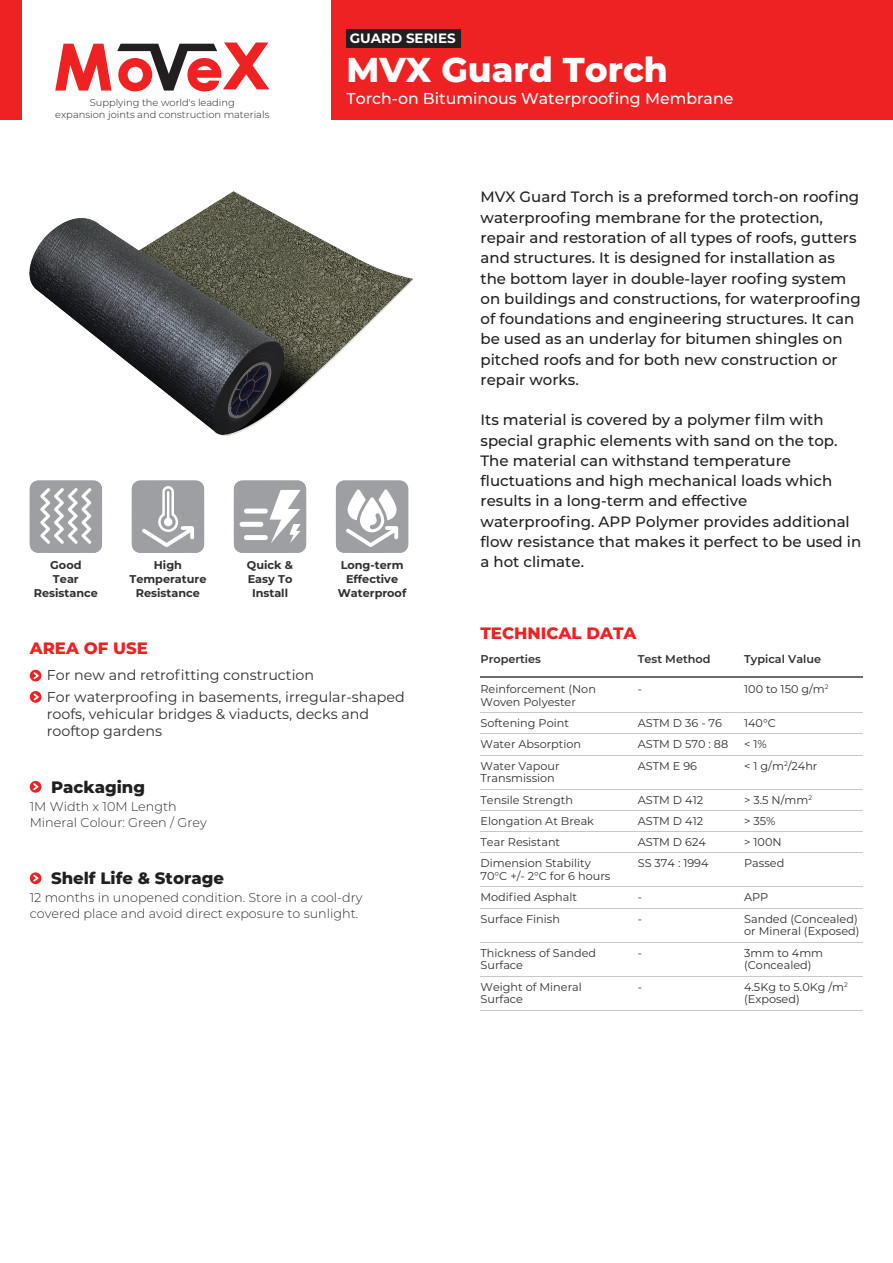
<style>
.page{position:relative;width:893px;height:1263px;background:#fff}
.page>*{position:absolute;margin:0;border:0;box-sizing:border-box;transform-origin:0 0}
.t1{font:800 34.5px "Montserrat";color:#fff}
.t2{font:800 16.5px "Montserrat";color:#231f20}
.t3{font:800 16.5px "Montserrat";color:#ee2123}
.t4{font:500 15.75px "Montserrat";color:#fff}
.t5{font:500 15px/20.2px "Montserrat";color:#231f20}
.t6{font:14.25px/21.3px "Montserrat";color:#312f30}
.t7{font:700 13.5px "Montserrat";color:#fff}
.t8{font:300 12.75px/15.8px "Montserrat";color:#312f30}
.t9{font:11.25px/12.8px "Montserrat";color:#312f30}
.t10{font:700 11.25px/14.2px "Montserrat";color:#312f30;text-align:center}
.t11{font:600 11.25px "Montserrat";color:#312f30}
.t12{font:300 9.9px "Montserrat";color:#231f20}
</style>
<div class="page">
<div style="left:332px;top:0;width:561px;height:119px;background:#ee2123"></div>
<div style="left:347px;top:30px;width:114px;height:18px;background:#231f20"></div>
<div style="left:0;top:0;width:21px;height:119px;background:#ee2123"></div>
<svg style="left:55px;top:43px;width:214px;height:48px"></svg>
<svg style="left:30px;top:781px;width:11px;height:12px"></svg>
<svg style="left:30px;top:872px;width:11px;height:12px"></svg>
<svg style="left:30px;top:670px;width:11px;height:11px"></svg>
<svg style="left:30px;top:691px;width:11px;height:12px"></svg>
<img style="left:30px;top:191px;width:382px;height:245px">
<svg style="left:30px;top:480px;width:72px;height:73px"></svg>
<svg style="left:132px;top:480px;width:72px;height:73px;background:#abacaf"></svg>
<svg style="left:336px;top:480px;width:72px;height:73px"></svg>
<svg style="left:234px;top:480px;width:72px;height:73px"></svg>
<hr style="left:480px;top:676px;width:383px;height:1px;background:#6c6d70">
<hr style="left:480px;top:712px;width:383px;height:1px;background:#c7c8ca">
<hr style="left:480px;top:733px;width:383px;height:1px;background:#c7c8ca">
<hr style="left:480px;top:755px;width:383px;height:1px;background:#c7c8ca">
<hr style="left:480px;top:789px;width:383px;height:1px;background:#c7c8ca">
<hr style="left:480px;top:810px;width:383px;height:1px;background:#c7c8ca">
<hr style="left:480px;top:831px;width:383px;height:1px;background:#c7c8ca">
<hr style="left:480px;top:853px;width:383px;height:1px;background:#c7c8ca">
<hr style="left:480px;top:887px;width:383px;height:1px;background:#c7c8ca">
<hr style="left:480px;top:908px;width:383px;height:1px;background:#c7c8ca">
<hr style="left:480px;top:942px;width:383px;height:1px;background:#c7c8ca">
<hr style="left:480px;top:976px;width:383px;height:1px;background:#c7c8ca">
<hr style="left:480px;top:1010px;width:383px;height:1px;background:#c7c8ca">
<p class="t7" style="left:350px;top:29px;width:107px">GUARD SERIES</p>
<h1 class="t1" style="left:347px;top:45px;width:323px">MVX Guard Torch</h1>
<p class="t12" style="left:90px;top:96px;width:147px">Supplying the world's leading</p>
<p class="t4" style="left:347px;top:87px;width:388px">Torch-on Bituminous Waterproofing Membrane</p>
<p class="t12" style="left:55px;top:108px;width:216px">expansion joints and construction materials</p>
<p class="t10" style="left:34px;top:557px;width:66px">Good<br>Tear<br>Resistance</p>
<p class="t10" style="left:129px;top:557px;width:79px">High<br>Temperature<br>Resistance</p>
<p class="t10" style="left:247px;top:557px;width:48px">Quick &amp;<br>Easy To<br>Install</p>
<p class="t10" style="left:338px;top:557px;width:70px">Long-term<br>Effective<br>Waterproof</p>
<p class="t3" style="left:30px;top:636px;width:120px">AREA OF USE</p>
<p class="t6" style="left:47px;top:664px;width:359px">For new and retrofitting construction<br>For waterproofing in basements, irregular-shaped</p>
<p class="t6" style="left:47px;top:705px;width:324px;line-height:17.1px">roofs, vehicular bridges &amp; viaducts, decks and rooftop gardens</p>
<p class="t2" style="left:51px;top:775px;width:96px">Packaging</p>
<p class="t8" style="left:30px;top:798px;width:178px">1M Width x 10M Length<br>Mineral Colour: Green / Grey</p>
<p class="t2" style="left:51px;top:866px;width:174px">Shelf Life &amp; Storage</p>
<p class="t8" style="left:30px;top:890px;width:334px">12 months in unopened condition. Store in a cool-dry covered place and avoid direct exposure to sunlight.</p>
<p class="t5" style="left:480px;top:186px;width:382px">MVX Guard Torch is a preformed torch-on roofing waterproofing membrane for the protection, repair and restoration of all types of roofs, gutters and structures. It is designed for installation as the bottom layer in double-layer roofing system on buildings and constructions, for waterproofing of foundations and engineering structures. It can be used as an underlay for bitumen shingles on pitched roofs and for both new construction or repair works.</p>
<p class="t5" style="left:480px;top:409px;width:382px">Its material is covered by a polymer film with special graphic elements with sand on the top.<br>The material can withstand temperature fluctuations and high mechanical loads which results in a long-term and effective waterproofing. APP Polymer provides additional flow resistance that makes it perfect to be used in a hot climate.</p>
<p class="t3" style="left:480px;top:621px;width:157px">TECHNICAL DATA</p>
<p class="t11" style="left:480px;top:651px;width:62px">Properties</p>
<p class="t11" style="left:638px;top:651px;width:74px">Test Method</p>
<p class="t11" style="left:744px;top:651px;width:78px">Typical Value</p>
<p class="t9" style="left:638px;top:682px;width:6px">-</p>
<p class="t9" style="left:638px;top:716px;width:86px">ASTM D 36 - 76</p>
<p class="t9" style="left:744px;top:682px;width:86px">100 to 150 g/m<sup>2</sup></p>
<p class="t9" style="left:744px;top:716px;width:33px">140°C</p>
<p class="t9" style="left:480px;top:682px;width:117px">Reinforcement (Non<br>Woven Polyester</p>
<p class="t9" style="left:480px;top:716px;width:90px">Softening Point</p>
<p class="t9" style="left:480px;top:737px;width:102px">Water Absorption</p>
<p class="t9" style="left:638px;top:737px;width:92px">ASTM D 570 : 88</p>
<p class="t9" style="left:744px;top:737px;width:24px">&lt; 1%</p>
<p class="t9" style="left:638px;top:759px;width:61px">ASTM E 96</p>
<p class="t9" style="left:638px;top:793px;width:67px">ASTM D 412</p>
<p class="t9" style="left:744px;top:759px;width:75px">&lt; 1 g/m<sup>2</sup>/24hr</p>
<p class="t9" style="left:480px;top:759px;width:81px">Water Vapour<br>Transmission</p>
<p class="t9" style="left:480px;top:793px;width:94px">Tensile Strength</p>
<p class="t9" style="left:744px;top:793px;width:69px">&gt; 3.5 N/mm<sup>2</sup></p>
<p class="t9" style="left:480px;top:814px;width:115px">Elongation At Break</p>
<p class="t9" style="left:638px;top:814px;width:67px">ASTM D 412</p>
<p class="t9" style="left:744px;top:814px;width:33px">&gt; 35%</p>
<p class="t9" style="left:480px;top:835px;width:81px">Tear Resistant</p>
<p class="t9" style="left:638px;top:835px;width:70px">ASTM D 624</p>
<p class="t9" style="left:744px;top:835px;width:39px">&gt; 100N</p>
<p class="t9" style="left:480px;top:856px;width:112px">Dimension Stability</p>
<p class="t9" style="left:638px;top:856px;width:72px">SS 374 : 1994</p>
<p class="t9" style="left:480px;top:869px;width:131px">70°C +/- 2°C for 6 hours</p>
<p class="t9" style="left:744px;top:856px;width:42px">Passed</p>
<p class="t9" style="left:480px;top:890px;width:98px">Modified Asphalt</p>
<p class="t9" style="left:638px;top:890px;width:6px">-</p>
<p class="t9" style="left:744px;top:890px;width:26px">APP</p>
<p class="t9" style="left:480px;top:912px;width:81px">Surface Finish</p>
<p class="t9" style="left:638px;top:912px;width:6px">-</p>
<p class="t9" style="left:744px;top:912px;width:117px">Sanded (Concealed) or Mineral (Exposed)</p>
<p class="t9" style="left:480px;top:946px;width:117px">Thickness of Sanded<br>Surface</p>
<p class="t9" style="left:638px;top:946px;width:6px">-</p>
<p class="t9" style="left:744px;top:946px;width:81px">3mm to 4mm (Concealed)</p>
<p class="t9" style="left:480px;top:980px;width:103px">Weight of Mineral<br>Surface</p>
<p class="t9" style="left:638px;top:980px;width:6px">-</p>
<p class="t9" style="left:744px;top:980px;width:105px">4.5Kg to 5.0Kg /m<sup>2 </sup>(Exposed)</p>
</div>
